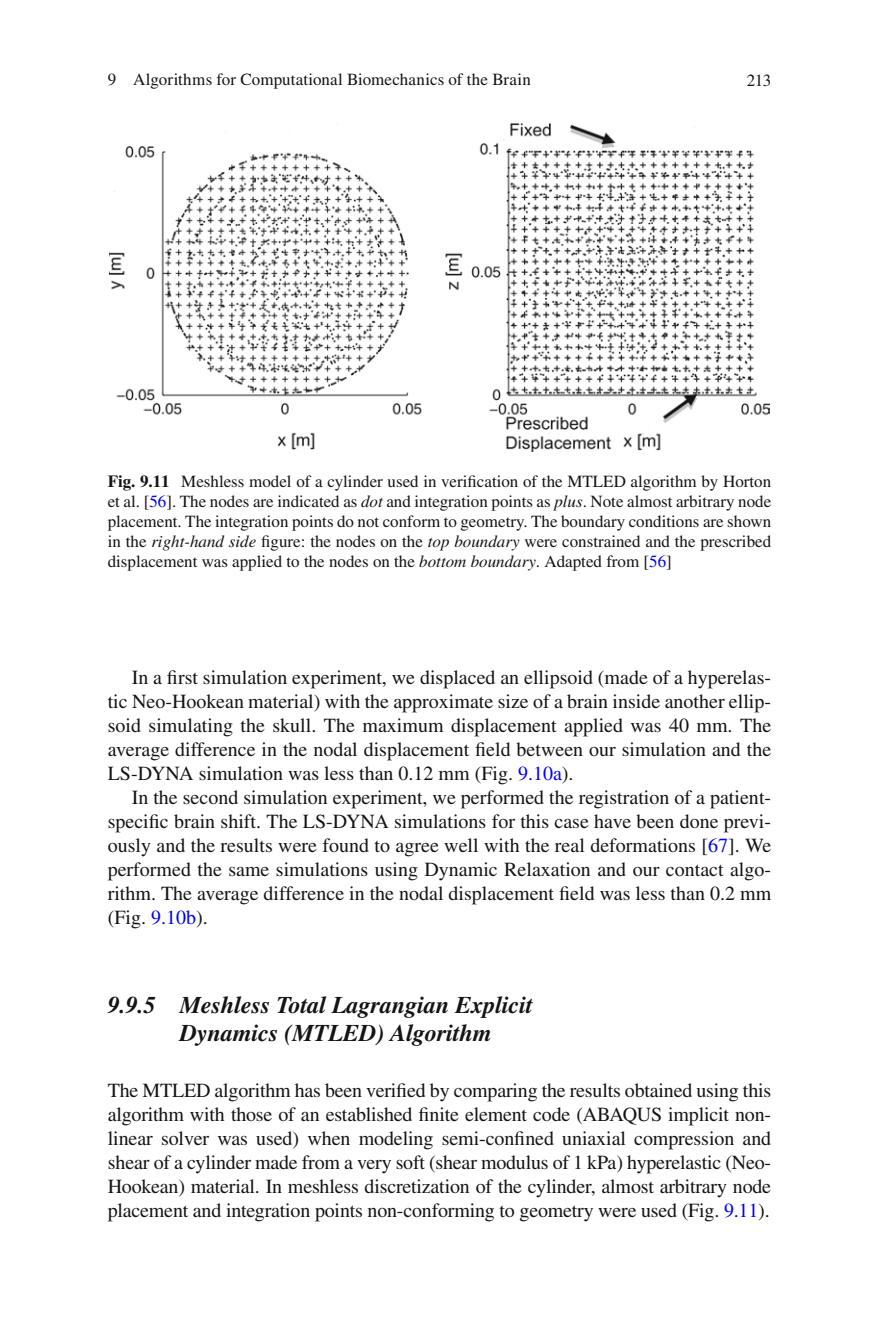
<style>
.page{position:relative;width:879px;height:1333px;background:#fff}
.page>*{position:absolute;margin:0;border:0;box-sizing:border-box;transform-origin:0 0}
.t1{font:italic 700 24px/28px "Times";color:#131413}
.t2{font:20px/24px "Times";color:#131413;text-align:justify}
.t3{font:17px/20px "Times";color:#131413;text-align:justify}
.s1{font-weight:700}
.s2{color:#00f}
.s3{font-style:italic}
</style>
<div class="page">
<img style="left:109px;top:123px;width:660px;height:328px">
<p class="t3" style="left:108px;top:69px;width:425px">9 Algorithms for Computational Biomechanics of the Brain</p>
<p class="t3" style="left:747px;top:71px;width:26px">213</p>
<p class="t3" style="left:108px;top:471px;width:665px"><span class="s1">Fig. 9.11</span> Meshless model of a cylinder used in verification of the MTLED algorithm by Horton et al. [<span class="s2">56</span>]. The nodes are indicated as <span class="s3">dot</span> and integration points as <span class="s3">plus</span>. Note almost arbitrary node placement. The integration points do not conform to geometry. The boundary conditions are shown in the <span class="s3">right-hand side</span> figure: the nodes on the <span class="s3">top boundary</span> were constrained and the prescribed displacement was applied to the nodes on the <span class="s3">bottom boundary</span>. Adapted from [<span class="s2">56</span>]</p>
<p class="t2" style="left:108px;top:665px;width:665px;text-indent:24px">In a first simulation experiment, we displaced an ellipsoid (made of a hyperelas&shy;tic Neo-Hookean material) with the approximate size of a brain inside another ellip&shy;soid simulating the skull. The maximum displacement applied was 40 mm. The average difference in the nodal displacement field between our simulation and the LS-DYNA simulation was less than 0.12 mm (Fig. <span class="s2">9.10a</span>).</p>
<p class="t2" style="left:108px;top:785px;width:665px;text-indent:24px">In the second simulation experiment, we performed the registration of a patient&shy;specific brain shift. The LS-DYNA simulations for this case have been done previ&shy;ously and the results were found to agree well with the real deformations [<span class="s2">67</span>]. We performed the same simulations using Dynamic Relaxation and our contact algo&shy;rithm. The average difference in the nodal displacement field was less than 0.2 mm (Fig. <span class="s2">9.10b</span>).</p>
<p class="t1" style="left:180px;top:990px;width:355px;text-indent:-72px">9.9.5 Meshless Total Lagrangian Explicit<br>Dynamics (MTLED) Algorithm</p>
<p class="t2" style="left:108px;top:1077px;width:665px">The MTLED algorithm has been verified by comparing the results obtained using this algorithm with those of an established finite element code (ABAQUS implicit non&shy;linear solver was used) when modeling semi-confined uniaxial compression and shear of a cylinder made from a very soft (shear modulus of 1 kPa) hyperelastic (Neo-Hookean) material. In meshless discretization of the cylinder, almost arbitrary node placement and integration points non-conforming to geometry were used (Fig. <span class="s2">9.11</span>).</p>
</div>
